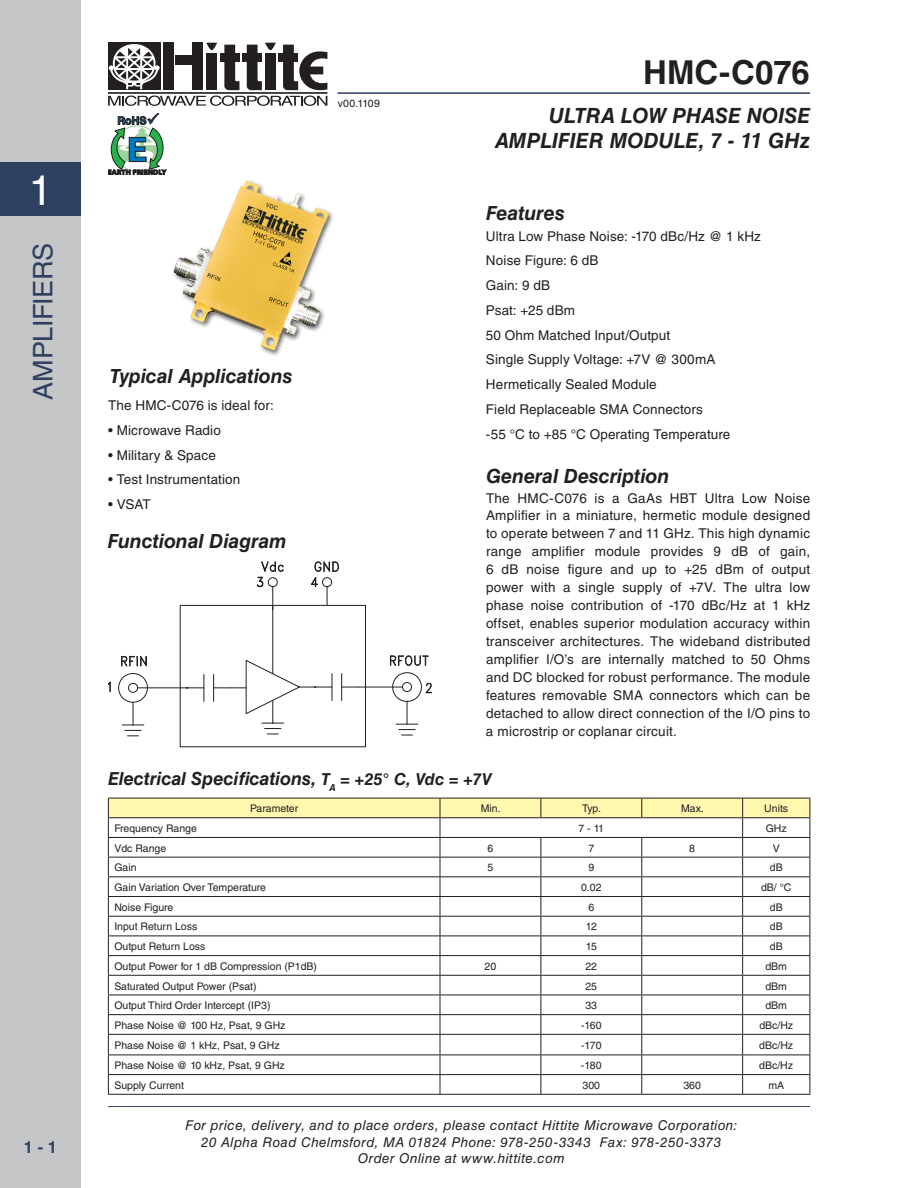
<style>
.page{position:relative;width:918px;height:1188px;background:#fff}
.page>*{position:absolute;margin:0;border:0;box-sizing:border-box;transform-origin:0 0}
.t1{font:42px "Helvetica LT Std";color:#fff}
.t2{font:700 33px "Helvetica LT Std";color:#231f20}
.t3{font:27px "Helvetica LT Std";letter-spacing:-.02em;color:#2e3f60}
.t4{font:italic 700 21px/25.2px "Helvetica LT Std";color:#231f20;text-align:right}
.t5{font:italic 700 19.5px "Helvetica LT Std";letter-spacing:-.005em;color:#231f20}
.t6{font:italic 700 18px "Helvetica LT Std";letter-spacing:-.005em;color:#231f20}
.t7{font:700 16.5px "Helvetica LT Std";color:#2e3f60}
.t8{font:13.5px/18px "Helvetica LT Std";letter-spacing:.01em;color:#231f20;text-align:justify}
.t9{font:italic 13.5px/16.5px "Helvetica LT Std";letter-spacing:.03em;color:#231f20;text-align:center}
.t10{font:10.5px "Helvetica LT Std";color:#231f20}
.s1{font-size:16.5px}
</style>
<div class="page">
<div style="left:0;top:0;width:81px;height:1188px;background:#c5c6c8"></div>
<hr style="left:108px;top:1106px;width:702px;height:1px;background:#2e3f60">
<hr style="left:337px;top:92px;width:473px;height:2px;background:#2e3f60">
<div style="left:108px;top:43px;width:52px;height:47px;background:#231f20"></div>
<hr style="left:126px;top:46px;width:2px;height:43px;background:#fff">
<hr style="left:140px;top:46px;width:2px;height:43px;background:#fff">
<svg style="left:109px;top:44px;width:50px;height:43px"></svg>
<hr style="left:108px;top:92px;width:219px;height:2px;background:#231f20">
<div style="left:192px;top:43px;width:11px;height:47px;background:#231f20"></div>
<div style="left:163px;top:43px;width:11px;height:47px;background:#231f20"></div>
<div style="left:176px;top:55px;width:18px;height:9px;background:#231f20"></div>
<svg style="left:206px;top:43px;width:11px;height:7px"></svg>
<div style="left:206px;top:53px;width:11px;height:37px;background:#231f20"></div>
<svg style="left:224px;top:45px;width:15px;height:45px"></svg>
<svg style="left:108px;top:96px;width:219px;height:10px"></svg>
<div style="left:220px;top:53px;width:19px;height:9px;background:#231f20"></div>
<svg style="left:247px;top:43px;width:29px;height:47px"></svg>
<div style="left:242px;top:53px;width:20px;height:9px;background:#231f20"></div>
<svg style="left:283px;top:45px;width:44px;height:45px"></svg>
<div style="left:279px;top:53px;width:19px;height:9px;background:#231f20"></div>
<div style="left:0;top:162px;width:81px;height:54px;background:#2e3f60"></div>
<svg style="left:108px;top:113px;width:58px;height:62px"></svg>
<img style="left:173px;top:180px;width:160px;height:176px">
<svg style="left:108px;top:798px;width:703px;height:296px"></svg>
<hr style="left:108px;top:1094px;width:332px;height:1px;background:#231f20">
<hr style="left:440px;top:1094px;width:101px;height:1px;background:#231f20">
<hr style="left:541px;top:1094px;width:101px;height:1px;background:#231f20">
<hr style="left:642px;top:1094px;width:101px;height:1px;background:#231f20">
<hr style="left:743px;top:1094px;width:67px;height:1px;background:#231f20">
<hr style="left:138px;top:688px;width:49px;height:1px;background:#231f20">
<hr style="left:359px;top:687px;width:44px;height:1px;background:#231f20">
<div style="left:180px;top:605px;width:186px;height:142px;border:1px solid #231f20"></div>
<svg style="left:187px;top:674px;width:18px;height:27px"></svg>
<svg style="left:341px;top:674px;width:18px;height:27px"></svg>
<svg style="left:213px;top:660px;width:120px;height:75px"></svg>
<svg style="left:118px;top:656px;width:30px;height:81px"></svg>
<svg style="left:108px;top:681px;width:3px;height:11px"></svg>
<svg style="left:390px;top:655px;width:42px;height:81px"></svg>
<hr style="left:273px;top:606px;width:1px;height:68px;background:#231f20">
<svg style="left:256px;top:562px;width:28px;height:48px"></svg>
<svg style="left:310px;top:562px;width:29px;height:43px"></svg>
<h1 class="t1" style="left:29px;top:166px;width:25px">1</h1>
<h3 class="t3" style="left:27px;top:400px;width:158px;rotate:-90deg">amplifiers</h3>
<p class="t7" style="left:24px;top:1137px;width:35px">1 - 1</p>
<p class="t10" style="left:338px;top:98px;width:44px">v00.1109</p>
<h3 class="t5" style="left:110px;top:364px;width:184px">Typical Applications</h3>
<p class="t8" style="left:108px;top:396px;width:167px">The HMC-C076 is ideal for:</p>
<p class="t8" style="left:108px;top:421px;width:114px">• Microwave Radio</p>
<p class="t8" style="left:108px;top:446px;width:109px">• Military &amp; Space</p>
<p class="t8" style="left:108px;top:471px;width:134px">• Test I nstrumentation</p>
<p class="t8" style="left:108px;top:495px;width:44px">• VSAT</p>
<h3 class="t5" style="left:108px;top:530px;width:180px">Functional Diagram</h3>
<h2 class="t2" style="left:643px;top:53px;width:168px">HMC-C076</h2>
<h3 class="t4" style="left:495px;top:103px;width:317px">ULTRA LOW PHASE NOISE<br>AMPLIFIER MODULE, 7 - 11 GHz</h3>
<h3 class="t5" style="left:486px;top:201px;width:80px">Features</h3>
<p class="t8" style="left:486px;top:224px;width:276px;line-height:24.8px;text-align:left">Ultra Low Phase Noise: -170 dBc/Hz @ 1 kHz<br>Noise Figure: 6 dB<br>Gain: 9 dB<br>Psat: +25 dBm<br>50 Ohm Matched I nput/Output<br>Single Supply Voltage: +7V @ 300mA<br>Hermetically Sealed Module<br>Field Replaceable SMA</p>
<p class="t8" style="left:486px;top:397px;width:246px;line-height:24.8px;text-indent:147px">Connectors<br>-55 °C to +85 °C Operating Temperature</p>
<h3 class="t5" style="left:486px;top:464px;width:185px">General Description</h3>
<p class="t8" style="left:486px;top:489px;width:326px">The HMC-C076 is a GaAs HBT Ultra Low Noise Amplifier in a miniature, hermetic module designed to operate between 7 and 11 GHz. This high dynamic range amplifier module provides 9 dB of gain, 6 dB noise figure and up to +25 dBm of output power with a single supply of +7V. The ultra low phase noise contribution of -170 dBc/Hz at 1 kHz offset, enables superior modulation accuracy within transceiver architectures. The wideband distributed amplifier I/O’s are internally matched to 50 Ohms and DC blocked for robust performance. The module features removable SMA</p>
<p class="t8" style="left:486px;top:687px;width:326px;text-indent:163px">connectors which can be detached to allow direct connection of the I/O pins to a microstrip or coplanar circuit.</p>
<h3 class="t6" style="left:108px;top:768px;width:385px">Electrical Specifications, <span class="s1">T</span><sub>A</sub> <span class="s1">= +25° C, Vdc = +7V</span></h3>
<p class="t10" style="left:250px;top:803px;width:50px">Parameter</p>
<p class="t10" style="left:481px;top:803px;width:21px">Min.</p>
<p class="t10" style="left:582px;top:803px;width:20px">Typ.</p>
<p class="t10" style="left:681px;top:803px;width:24px">Max.</p>
<p class="t10" style="left:764px;top:803px;width:25px">Units</p>
<p class="t10" style="left:114px;top:822px;width:84px">Frequency Range</p>
<p class="t10" style="left:578px;top:822px;width:27px">7 - 11</p>
<p class="t10" style="left:766px;top:822px;width:22px">GHz</p>
<p class="t10" style="left:114px;top:842px;width:53px">Vdc Range</p>
<p class="t10" style="left:488px;top:842px;width:7px">6</p>
<p class="t10" style="left:588px;top:842px;width:7px">7</p>
<p class="t10" style="left:689px;top:842px;width:7px">8</p>
<p class="t10" style="left:773px;top:842px;width:9px">V</p>
<p class="t10" style="left:114px;top:862px;width:24px">Gain</p>
<p class="t10" style="left:488px;top:862px;width:7px">5</p>
<p class="t10" style="left:588px;top:862px;width:7px">9</p>
<p class="t10" style="left:770px;top:862px;width:14px">dB</p>
<p class="t10" style="left:114px;top:881px;width:153px">Gain Variation Over Temperature</p>
<p class="t10" style="left:581px;top:881px;width:22px">0.02</p>
<p class="t10" style="left:761px;top:881px;width:32px">dB/ °C</p>
<p class="t10" style="left:114px;top:901px;width:61px">Noise Figure</p>
<p class="t10" style="left:588px;top:901px;width:7px">6</p>
<p class="t10" style="left:770px;top:901px;width:14px">dB</p>
<p class="t10" style="left:114px;top:921px;width:84px">I nput Return Loss</p>
<p class="t10" style="left:586px;top:921px;width:13px">12</p>
<p class="t10" style="left:770px;top:921px;width:14px">dB</p>
<p class="t10" style="left:114px;top:940px;width:93px">Output Return Loss</p>
<p class="t10" style="left:586px;top:940px;width:13px">15</p>
<p class="t10" style="left:770px;top:940px;width:14px">dB</p>
<p class="t10" style="left:114px;top:960px;width:204px">Output Power for 1 dB Compression (P1dB)</p>
<p class="t10" style="left:485px;top:960px;width:13px">20</p>
<p class="t10" style="left:585px;top:960px;width:13px">22</p>
<p class="t10" style="left:765px;top:960px;width:23px">dBm</p>
<p class="t10" style="left:114px;top:980px;width:144px">Saturated Output Power (Psat)</p>
<p class="t10" style="left:585px;top:980px;width:13px">25</p>
<p class="t10" style="left:765px;top:980px;width:23px">dBm</p>
<p class="t10" style="left:114px;top:999px;width:158px">Output Third Order I ntercept (IP3)</p>
<p class="t10" style="left:585px;top:999px;width:13px">33</p>
<p class="t10" style="left:765px;top:999px;width:23px">dBm</p>
<p class="t10" style="left:114px;top:1019px;width:173px">Phase Noise @ 100 Hz, Psat, 9 GHz</p>
<p class="t10" style="left:581px;top:1019px;width:22px">-160</p>
<p class="t10" style="left:759px;top:1019px;width:35px">dBc/Hz</p>
<p class="t10" style="left:114px;top:1039px;width:167px">Phase Noise @ 1 kHz, Psat, 9 GHz</p>
<p class="t10" style="left:581px;top:1039px;width:22px">-170</p>
<p class="t10" style="left:759px;top:1039px;width:35px">dBc/Hz</p>
<p class="t10" style="left:114px;top:1059px;width:172px">Phase Noise @ 10 kHz, Psat, 9 GHz</p>
<p class="t10" style="left:581px;top:1059px;width:22px">-180</p>
<p class="t10" style="left:759px;top:1059px;width:35px">dBc/Hz</p>
<p class="t10" style="left:114px;top:1079px;width:71px">Supply Current</p>
<p class="t10" style="left:583px;top:1079px;width:19px">300</p>
<p class="t10" style="left:683px;top:1079px;width:19px">360</p>
<p class="t10" style="left:768px;top:1079px;width:17px">mA</p>
<p class="t9" style="left:185px;top:1117px;width:554px">For price, delivery, and to place orders, please contact Hittite Microwave Corporation:<br>20 Alpha Road Chelmsford, MA 01824 Phone: 978-250-3343 Fax: 978-250-3373<br>Order Online at www.hittite.com</p>
</div>
